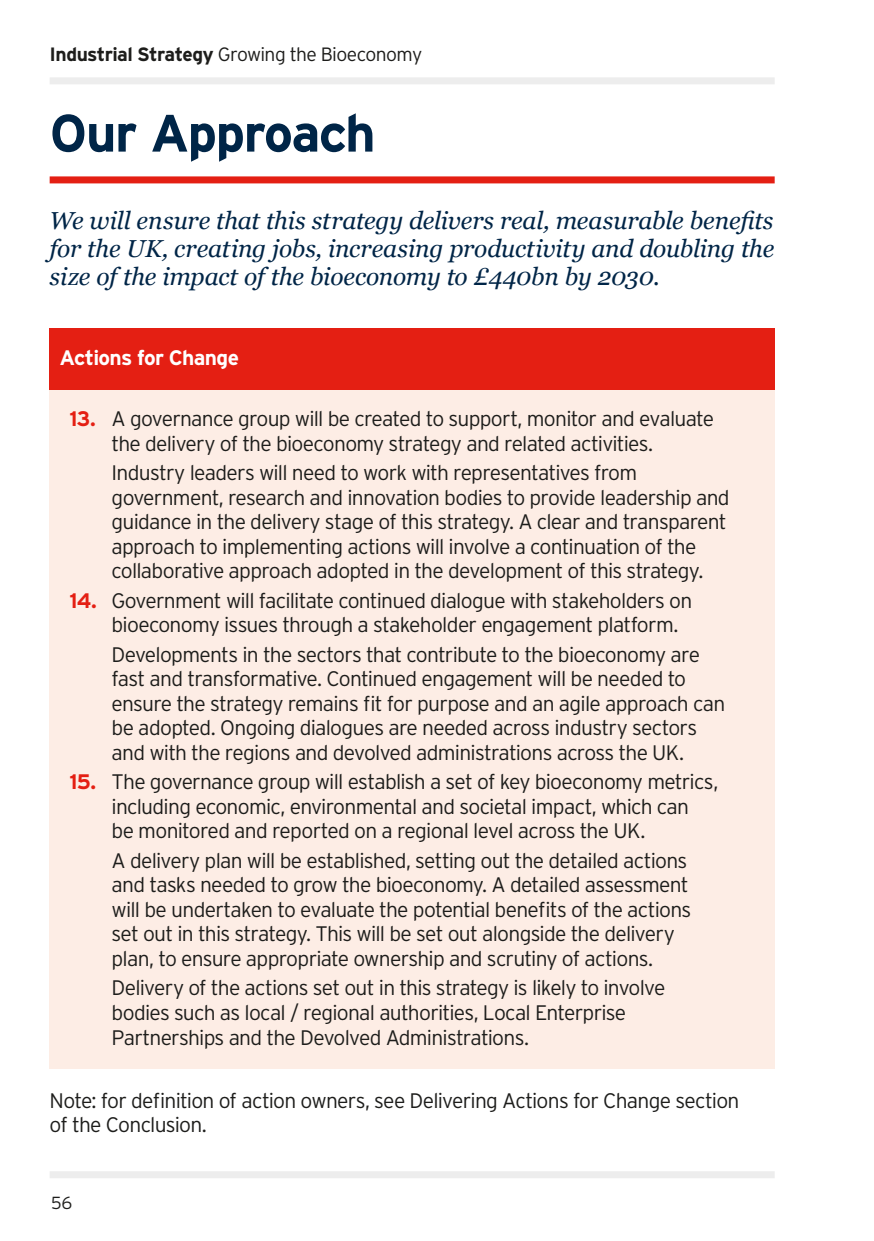
<style>
.page{position:relative;width:874px;height:1241px;background:#fff}
.page>*{position:absolute;margin:0;border:0;box-sizing:border-box;transform-origin:0 0}
.t1{font:700 52.5px "Interstate";letter-spacing:-.03em;color:#002547}
.t2{font:italic 24.5px/28px "Georgia";letter-spacing:-.01em;color:#002547;text-align:justify}
.t3{font:300 21px/24.5px "Interstate";letter-spacing:-.035em;color:#1d1d1b}
.t4{font:700 21px "Interstate";letter-spacing:-.035em;color:#fff}
.t5{font:300 19.25px "Interstate";letter-spacing:-.03em;color:#1d1d1b}
.t6{font:300 17.5px "Interstate";color:#1d1d1b}
.s1{font-weight:700}
.s2{font-weight:700;color:#e41f13}
</style>
<div class="page">
<div style="left:50px;top:77px;width:724px;height:7px;background:#ededed"></div>
<div style="left:50px;top:1170px;width:724px;height:7px;background:#ededed"></div>
<div style="left:50px;top:176px;width:724px;height:7px;background:#e41f13"></div>
<div style="left:50px;top:389px;width:724px;height:679px;background:#fdede5"></div>
<div style="left:50px;top:328px;width:724px;height:61px;background:#e41f13"></div>
<p class="t5" style="left:50px;top:44px;width:374px"><span class="s1">Industrial Strategy</span> Growing the Bioeconomy</p>
<h1 class="t1" style="left:50px;top:104px;width:327px">Our Approach</h1>
<p class="t2" style="left:50px;top:206px;width:725px">We will ensure that this strategy delivers real, measurable benefits for the UK, creating jobs, increasing productivity and doubling the size of the impact of the bioeconomy to £440bn by 2030.</p>
<p class="t4" style="left:60px;top:346px;width:181px">Actions for Change</p>
<p class="t3" style="left:111px;top:406px;width:603px;text-indent:-42px"><span class="s2">13.</span> A governance group will be created to support, monitor and evaluate the delivery of the bioeconomy strategy and related activities.</p>
<p class="t3" style="left:111px;top:460px;width:619px">Industry leaders will need to work with representatives from government, research and innovation bodies to provide leadership and guidance in the delivery stage of this strategy. A clear and transparent approach to implementing actions will involve a continuation of the collaborative approach adopted in the development of this strategy.</p>
<p class="t3" style="left:111px;top:588px;width:582px;text-indent:-42px"><span class="s2">14.</span> Government will facilitate continued dialogue with stakeholders on bioeconomy issues through a stakeholder engagement platform.</p>
<p class="t3" style="left:111px;top:642px;width:615px">Developments in the sectors that contribute to the bioeconomy are fast and transformative. Continued engagement will be needed to ensure the strategy remains fit for purpose and an agile approach can be adopted. Ongoing dialogues are needed across industry sectors and with the regions and devolved administrations across the UK.</p>
<p class="t3" style="left:111px;top:769px;width:608px;text-indent:-42px"><span class="s2">15.</span> The governance group will establish a set of key bioeconomy metrics, including economic, environmental and societal impact, which can<br>be monitored and reported on a regional level across the UK.</p>
<p class="t3" style="left:111px;top:848px;width:581px">A delivery plan will be established, setting out the detailed actions and tasks needed to grow the bioeconomy. A detailed assessment will be undertaken to evaluate the potential benefits of the actions set out in this strategy. This will be set out alongside the delivery plan, to ensure appropriate ownership and scrutiny of actions.</p>
<p class="t3" style="left:111px;top:975px;width:555px">Delivery of the actions set out in this strategy is likely to involve bodies such as local / regional authorities, Local Enterprise<br>Partnerships and the Devolved Administrations.</p>
<p class="t3" style="left:50px;top:1087px;width:691px">Note: for definition of action owners, see Delivering Actions for Change section of the Conclusion.</p>
<p class="t6" style="left:51px;top:1192px;width:22px">56</p>
</div>
